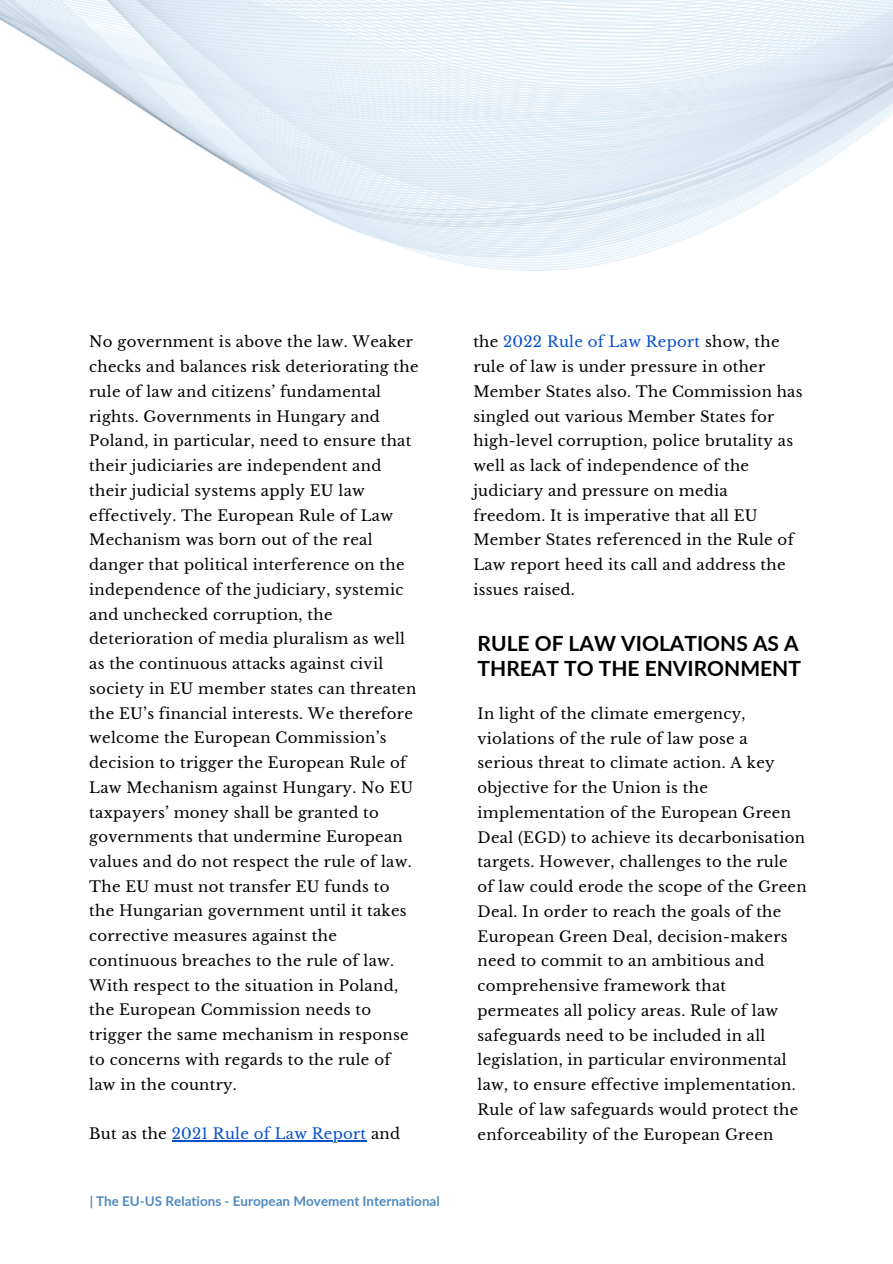
<style>
.page{position:relative;width:893px;height:1264px;background:#fff}
.page>*{position:absolute;margin:0;border:0;box-sizing:border-box;transform-origin:0 0}
.t1{font:700 21px/24.8px "Lato";color:#000}
.t2{font:14.85px/24.8px "Libre Baskerville";letter-spacing:.02em;color:#000}
.t3{font:14.85px "Libre Baskerville";letter-spacing:.02em;color:#0551cd}
.t4{font:700 13.5px "Lato";color:#0057a3}
.s1{color:#000}
.s2{color:#0551cd}
</style>
<div class="page">
<hr style="left:172px;top:1140px;width:194px;height:1px;background:#0551cd">
<img style="left:0;top:0;width:892px;height:270px">
<p class="t2" style="left:89px;top:330px;width:331px">No government is above the law. Weaker checks and balances risk deteriorating the rule of law and citizens’ fundamental rights. Governments in Hungary and Poland, in particular, need to ensure that their judiciaries are independent and their judicial systems apply EU law effectively. The European Rule of Law Mechanism was born out of the real danger that political interference on the independence of the judiciary, systemic and unchecked corruption, the deterioration of media pluralism as well as the continuous attacks against civil society in EU member states can threaten the EU’s financial interests. We therefore welcome the European Commission’s decision to trigger the European Rule of Law Mechanism against Hungary. No EU taxpayers’ money shall be granted to governments that undermine European values and do not respect the rule of law.<br>The EU must not transfer EU funds to<br>the Hungarian government until it takes corrective measures against the continuous breaches to the rule of law.<br>With respect to the situation in Poland, the European Commission needs to trigger the same mechanism in response to concerns with regards to the rule of law in the country.</p>
<p class="t3" style="left:89px;top:1124px;width:312px"><span class="s1">But as the</span> 2021 Rule of Law Report <span class="s1">and</span></p>
<p class="t4" style="left:89px;top:1192px;width:352px">| The EU-US Relations - European Movement International</p>
<p class="t2" style="left:473px;top:330px;width:331px">the <span class="s2">2022 Rule of Law Report</span> show, the rule of law is under pressure in other Member States also. The Commission has singled out various Member States for high-level corruption, police brutality as well as lack of independence of the judiciary and pressure on media freedom. It is imperative that all EU Member States referenced in the Rule of Law report heed its call and address the issues raised.</p>
<h1 class="t1" style="left:477px;top:631px;width:325px">RULE OF LAW VIOLATIONS AS A<br>THREAT TO THE ENVIRONMENT</h1>
<p class="t2" style="left:477px;top:701px;width:330px">In light of the climate emergency, violations of the rule of law pose a serious threat to climate action. A key objective for the Union is the implementation of the European Green Deal (EGD) to achieve its decarbonisation targets. However, challenges to the rule of law could erode the scope of the Green Deal. In order to reach the goals of the European Green Deal, decision-makers need to commit to an ambitious and comprehensive framework that permeates all policy areas. Rule of law safeguards need to be included in all legislation, in particular environmental law, to ensure effective implementation.<br>Rule of law safeguards would protect the enforceability of the European Green</p>
</div>
